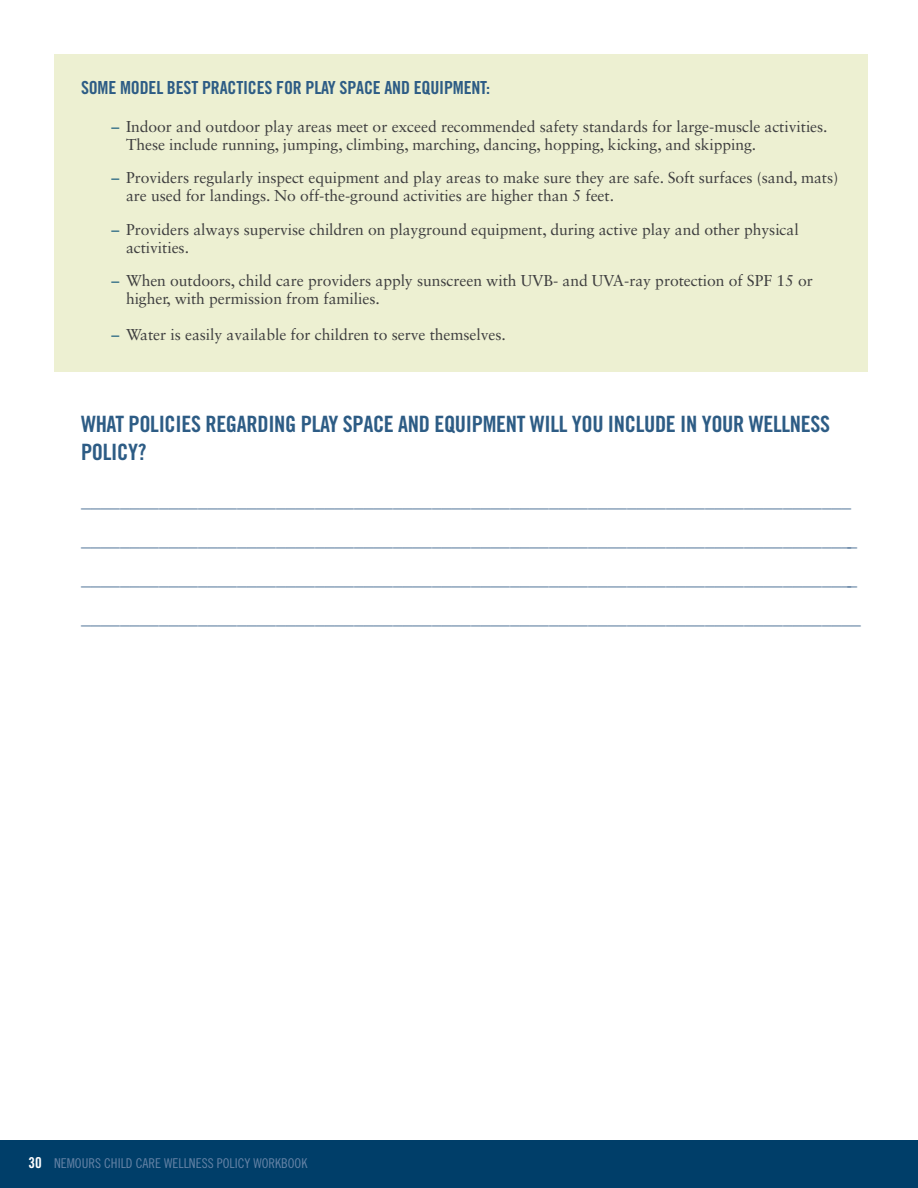
<style>
.page{position:relative;width:918px;height:1188px;background:#fff}
.page>*{position:absolute;margin:0;border:0;box-sizing:border-box;transform-origin:0 0}
.list_title_header{font:22.5px/28.5px "Trade Gothic LT Std Bd Cn 20";letter-spacing:-.015em;color:#2d5c85}
.list_title_header-2{font:19.5px/39px "Trade Gothic LT Std Cn 18";color:#527599}
.some_best_practices{font:18px "Trade Gothic LT Std Bd Cn 20";letter-spacing:-.01em;color:#2d5c85}
.Bullet-dashes{font:15.75px/18px "Sabon LT Std";letter-spacing:-.005em;color:#3e3e3f}
.t1{font:13.5px "Trade Gothic LT Std Cn 18";color:#6583a6}
.s1{color:#004a73}
.s2{font-family:"Trade Gothic LT Std Bd Cn 20";font-size:15px;color:#fff}
</style>
<div class="page">
<div style="left:0;top:1140px;width:918px;height:48px;background:#003e69"></div>
<div style="left:54px;top:54px;width:814px;height:318px;background:#edf0d2"></div>
<p class="some_best_practices" style="left:81px;top:76px;width:411px">SOME MODEL BEST PRACTICES FOR PLAY SPACE AND EQUIPMENT:</p>
<p class="Bullet-dashes" style="left:126px;top:117px;width:703px;text-indent:-14px"><span class="s1">–</span> Indoor and outdoor play areas meet or exceed recommended safety standards for large-muscle activities.<br>These include running, jumping, climbing, marching, dancing, hopping, kicking, and skipping.</p>
<p class="Bullet-dashes" style="left:126px;top:169px;width:714px;text-indent:-14px"><span class="s1">–</span> Providers regularly inspect equipment and play areas to make sure they are safe. Soft surfaces (sand, mats) are used for landings. No off-the-ground activities are higher than 5 feet.</p>
<p class="Bullet-dashes" style="left:126px;top:220px;width:674px;text-indent:-14px"><span class="s1">–</span> Providers always supervise children on playground equipment, during active play and other physical activities.</p>
<p class="Bullet-dashes" style="left:126px;top:271px;width:688px;text-indent:-14px"><span class="s1">–</span> When outdoors, child care providers apply sunscreen with UVB- and UVA-ray protection of SPF 15 or higher, with permission from families.</p>
<p class="Bullet-dashes" style="left:112px;top:326px;width:396px"><span class="s1">–</span> Water is easily available for children to serve themselves.</p>
<p class="list_title_header" style="left:81px;top:409px;width:751px">WHAT POLICIES REGARDING PLAY SPACE AND EQUIPMENT WILL YOU INCLUDE IN YOUR WELLNESS<br>POLICY?</p>
<p class="list_title_header-2" style="left:81px;top:480px;width:781px">_______________________________________________________________________________ ________________________________________________________________________________ ________________________________________________________________________________ ________________________________________________________________________________</p>
<p class="t1" style="left:28px;top:1155px;width:280px"><span class="s2">30</span> NEMOURS CHILD CARE WELLNESS POLICY WORKBOOK</p>
</div>
